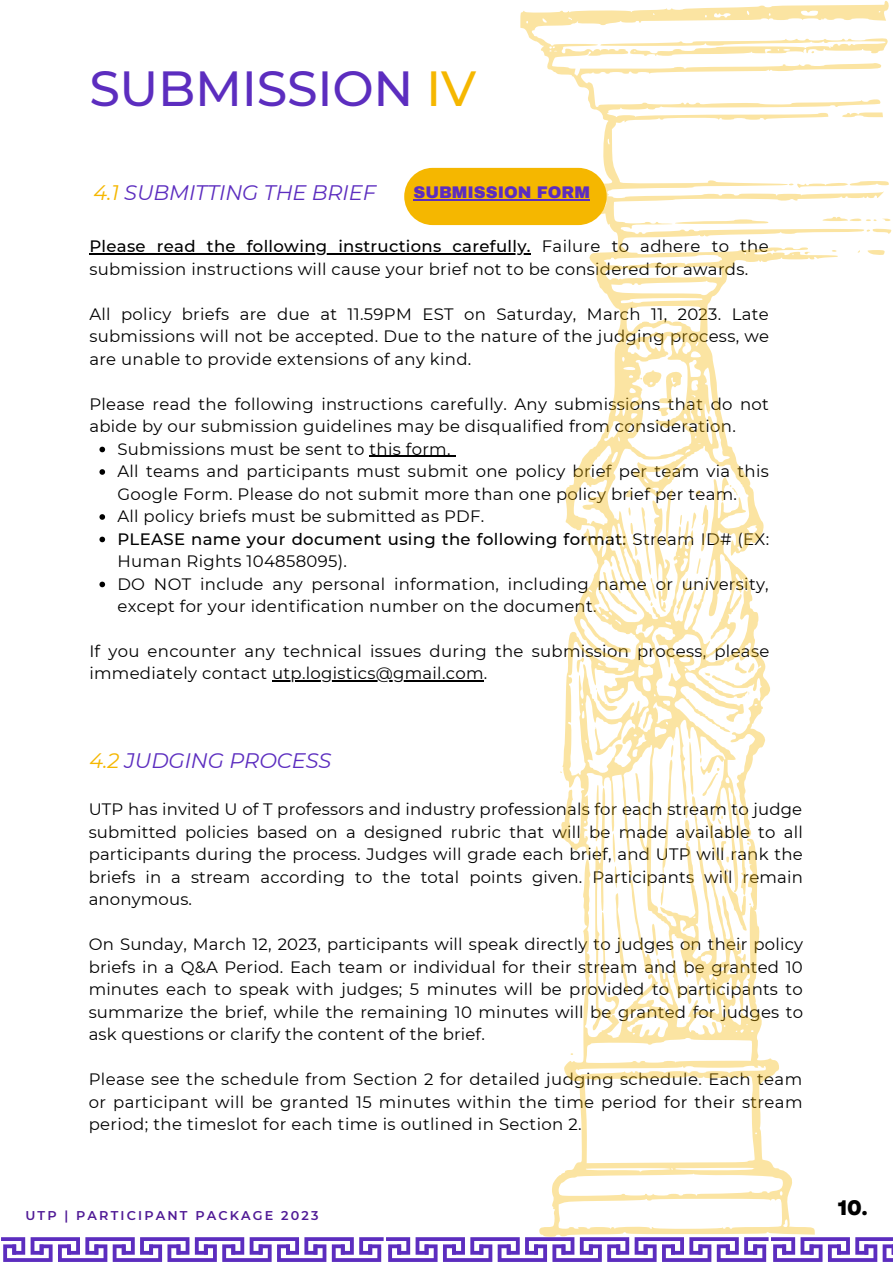
<style>
.page{position:relative;width:893px;height:1264px;background:#fff}
.page>*{position:absolute;margin:0;border:0;box-sizing:border-box;transform-origin:0 0}
.t1{font:500 49.2px "Montserrat";letter-spacing:-.005em;color:#5c2dbf}
.t2{font:italic 21px "Montserrat";letter-spacing:-.005em;color:#5c2dbf}
.t3{font:800 21px "Garet";color:#000}
.t4{font:16.5px/22.5px "Montserrat";letter-spacing:.02em;color:#000;text-align:justify}
.t5{font:900 16.5px "Archivo";color:#5c2dbf}
.t6{font:600 12.75px "Montserrat";letter-spacing:.17em;color:#501a96}
.s1{color:#f5b700}
.s2{font-weight:500}
</style>
<div class="page">
<svg style="left:99px;top:446px;width:6px;height:6px"></svg>
<hr style="left:369px;top:455px;width:82px;height:2px;background:#000">
<svg style="left:99px;top:469px;width:6px;height:6px"></svg>
<svg style="left:99px;top:514px;width:6px;height:6px"></svg>
<svg style="left:99px;top:536px;width:6px;height:6px"></svg>
<svg style="left:99px;top:581px;width:6px;height:6px"></svg>
<hr style="left:89px;top:253px;width:442px;height:1px;background:#000">
<hr style="left:272px;top:680px;width:212px;height:1px;background:#000">
<svg style="left:520px;top:1px;width:371px;height:1235px"></svg>
<svg style="left:1px;top:1237px;width:891px;height:24px"></svg>
<div style="left:404px;top:168px;width:202px;height:57px;background:#f5b700;border-radius:28px"></div>
<hr style="left:413px;top:199px;width:177px;height:1px;background:#5c2dbf">
<h1 class="t1" style="left:89px;top:58px;width:388px">SUBMISSION <span class="s1">IV</span></h1>
<p class="t2" style="left:93px;top:180px;width:284px"><span class="s1">4.1</span> SUBMITTING THE BRIEF</p>
<p class="t5" style="left:413px;top:184px;width:178px">SUBMISSION FORM</p>
<p class="t4" style="left:89px;top:235px;width:680px"><span class="s2">Please read the following instructions carefully.</span> Failure to adhere to the submission instructions will cause your brief not to be considered for awards.</p>
<p class="t4" style="left:89px;top:302px;width:681px">All policy briefs are due at 11.59PM EST on Saturday, March 11, 2023. Late submissions will not be accepted. Due to the nature of the judging process, we are unable to provide extensions of any kind.</p>
<p class="t4" style="left:89px;top:392px;width:681px">Please read the following instructions carefully. Any submissions that do not abide by our submission guidelines may be disqualified from consideration.</p>
<p class="t4" style="left:117px;top:437px;width:653px;text-align:left">Submissions must be sent to this form.<br>All teams and participants must submit one policy brief per team via this Google Form. Please do not submit more than one policy brief per team.<br>All policy briefs must be submitted as PDF.<br><span class="s2">PLEASE name your document using the following format:</span> Stream ID# (EX:<br>Human Rights 104858095).<br>DO NOT include any personal information, including name or university, except for your identification number on the document.</p>
<p class="t4" style="left:89px;top:639px;width:681px">If you encounter any technical issues during the submission process, please immediately contact utp.logistics@gmail.com.</p>
<p class="t2" style="left:89px;top:747px;width:243px"><span class="s1">4.2</span> JUDGING PROCESS</p>
<p class="t4" style="left:89px;top:798px;width:715px">UTP has invited U of T professors and industry professionals for each stream to judge submitted policies based on a designed rubric that will be made available to all participants during the process. Judges will grade each brief, and UTP will rank the briefs in a stream according to the total points given. Participants will remain anonymous.</p>
<p class="t4" style="left:89px;top:932px;width:716px">On Sunday, March 12, 2023, participants will speak directly to judges on their policy briefs in a Q&amp;A Period. Each team or individual for their stream and be granted 10 minutes each to speak with judges; 5 minutes will be provided to participants to summarize the brief, while the remaining 10 minutes will be granted for judges to ask questions or clarify the content of the brief.</p>
<p class="t4" style="left:89px;top:1067px;width:715px">Please see the schedule from Section 2 for detailed judging schedule. Each team or participant will be granted 15 minutes within the time period for their stream period; the timeslot for each time is outlined in Section 2.</p>
<p class="t6" style="left:25px;top:1207px;width:294px">UTP | PARTICIPANT PACKAGE 2023</p>
<p class="t3" style="left:837px;top:1191px;width:31px">10.</p>
</div>
